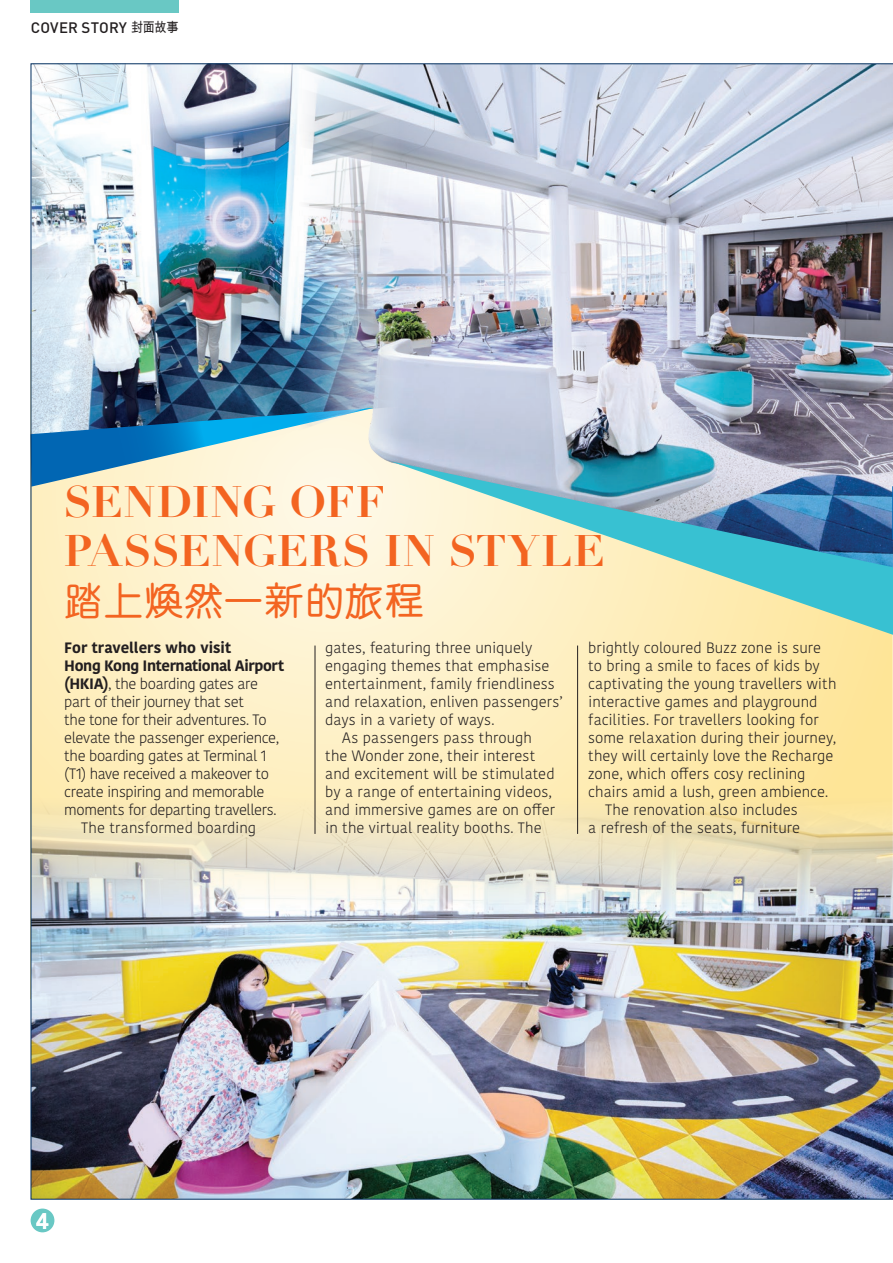
<style>
.page{position:relative;width:893px;height:1263px;background:#fff}
.page>*{position:absolute;margin:0;border:0;box-sizing:border-box;transform-origin:0 0}
.t1{font:700 43.5px/49.7px "Didot LT Std";letter-spacing:.01em;color:#f36421}
.t2{font:500 39.3px "M Yuen HK";letter-spacing:.02em;color:#f36421}
.t3{font:800 22.5px "Avenir";color:#fff}
.t4{font:300 15px "Kohinoor Bangla";color:#231f20}
.t5{font:300 15px "Kohinoor Bangla";letter-spacing:-.03em;color:#231f20}
.t6{font:300 15px "Kohinoor Bangla";letter-spacing:-.025em;color:#231f20}
.t7{font:700 15px "Kohinoor Bangla";letter-spacing:-.02em;color:#231f20}
.t8{font:700 15px "Kohinoor Bangla";letter-spacing:.005em;color:#231f20}
.t9{font:500 15px "DIN";letter-spacing:.01em;color:#231f20}
.s1{font-family:"M Hei HK";font-weight:700;font-size:13.5px}
.s2{font-weight:700}
</style>
<div class="page">
<div style="left:31px;top:1208px;width:23px;height:24px;background:#69c8c4;border-radius:50%"></div>
<div style="left:31px;top:0;width:148px;height:13px;background:#69c8c4"></div>
<img style="left:31px;top:63px;width:862px;height:1136px">
<p class="t9" style="left:31px;top:17px;width:150px">COVER STORY <span class="s1">封面故事</span></p>
<h1 class="t1" style="left:64px;top:477px;width:542px">SENDING OFF<br>PASSENGERS IN STYLE</h1>
<h2 class="t2" style="left:64px;top:574px;width:362px">踏上煥然一新的旅程</h2>
<p class="t4" style="left:588px;top:636px;width:234px">brightly coloured Buzz zone is sure</p>
<p class="t4" style="left:588px;top:654px;width:233px">to bring a smile to faces of kids by</p>
<p class="t4" style="left:588px;top:672px;width:250px">captivating the young travellers with</p>
<p class="t4" style="left:588px;top:690px;width:231px">interactive games and playground</p>
<p class="t4" style="left:588px;top:708px;width:232px">facilities. For travellers looking for</p>
<p class="t4" style="left:588px;top:726px;width:250px">some relaxation during their journey,</p>
<p class="t4" style="left:588px;top:744px;width:247px">they will certainly love the Recharge</p>
<p class="t4" style="left:588px;top:762px;width:219px">zone, which offers cosy reclining</p>
<p class="t4" style="left:588px;top:780px;width:242px">chairs amid a lush, green ambience.</p>
<p class="t4" style="left:605px;top:798px;width:194px">The renovation also includes</p>
<p class="t4" style="left:588px;top:816px;width:213px">a refresh of the seats, furniture</p>
<p class="t8" style="left:64px;top:634px;width:168px">For travellers who visit</p>
<p class="t7" style="left:64px;top:652px;width:221px">Hong Kong International Airport</p>
<p class="t5" style="left:64px;top:672px;width:195px"><span class="s2">(HKIA)</span>, the boarding gates are</p>
<p class="t5" style="left:64px;top:690px;width:181px">part of their journey that set</p>
<p class="t5" style="left:64px;top:708px;width:204px">the tone for their adventures. To</p>
<p class="t6" style="left:64px;top:726px;width:216px">elevate the passenger experience,</p>
<p class="t5" style="left:64px;top:744px;width:204px">the boarding gates at Terminal 1</p>
<p class="t5" style="left:64px;top:762px;width:206px">(T1) have received a makeover to</p>
<p class="t5" style="left:64px;top:780px;width:202px">create inspiring and memorable</p>
<p class="t5" style="left:64px;top:798px;width:214px">moments for departing travellers.</p>
<p class="t4" style="left:81px;top:816px;width:176px">The transformed boarding</p>
<p class="t4" style="left:325px;top:636px;width:208px">gates, featuring three uniquely</p>
<p class="t4" style="left:325px;top:654px;width:226px">engaging themes that emphasise</p>
<p class="t4" style="left:325px;top:672px;width:231px">entertainment, family friendliness</p>
<p class="t4" style="left:325px;top:690px;width:239px">and relaxation, enliven passengers’</p>
<p class="t4" style="left:325px;top:708px;width:171px">days in a variety of ways.</p>
<p class="t4" style="left:342px;top:726px;width:191px">As passengers pass through</p>
<p class="t4" style="left:325px;top:744px;width:212px">the Wonder zone, their interest</p>
<p class="t4" style="left:325px;top:762px;width:231px">and excitement will be stimulated</p>
<p class="t4" style="left:325px;top:780px;width:228px">by a range of entertaining videos,</p>
<p class="t4" style="left:325px;top:798px;width:231px">and immersive games are on offer</p>
<p class="t4" style="left:325px;top:816px;width:218px">in the virtual reality booths. The</p>
<h3 class="t3" style="left:36px;top:1203px;width:15px">4</h3>
</div>
